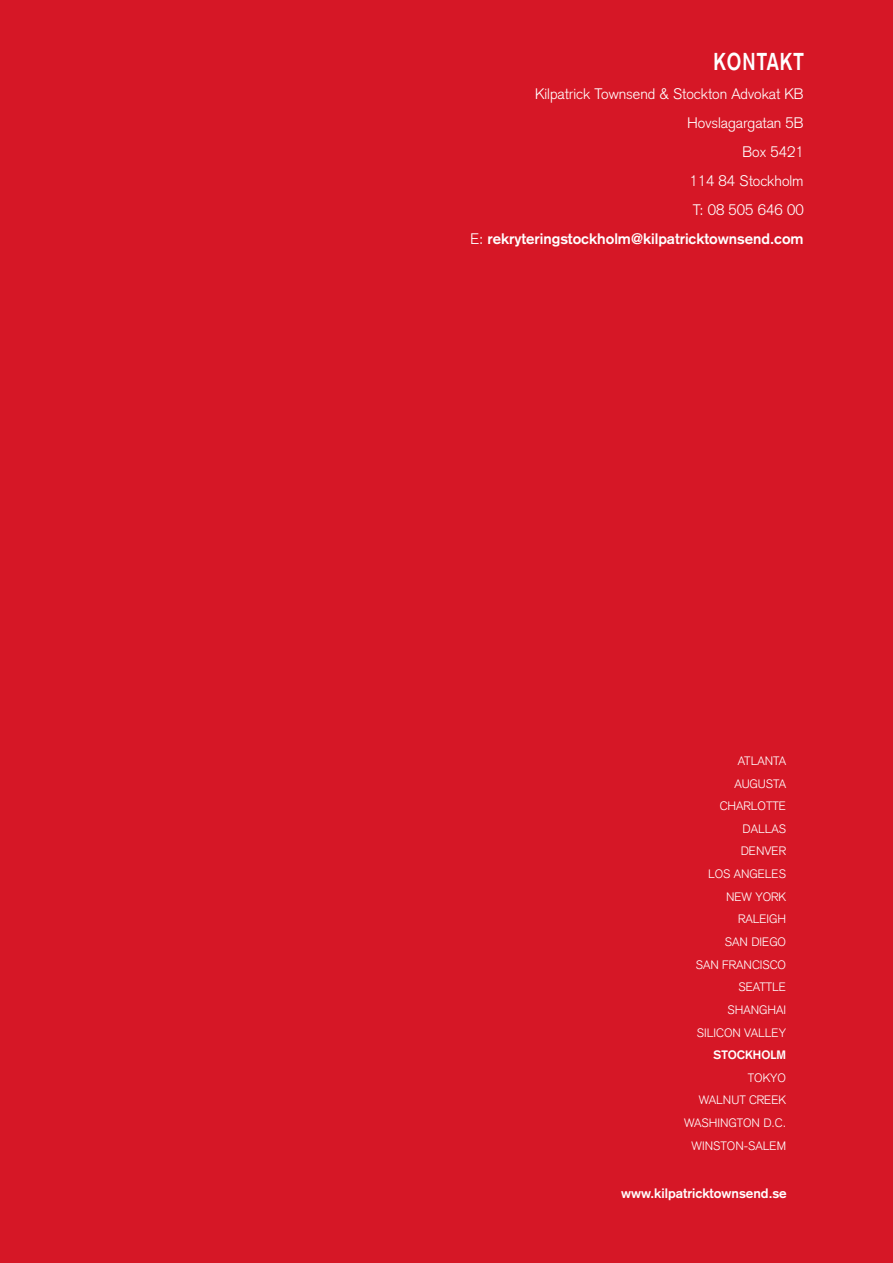
<style>
.page{position:relative;width:893px;height:1263px;background:#d61726}
.page>*{position:absolute;margin:0;border:0;box-sizing:border-box;transform-origin:0 0}
.t1{font:700 24px "Akzidenz Grotesk";letter-spacing:.05em;color:#fff;scale:.8 1}
.t2{font:300 15px/29.1px "Akzidenz Grotesk";color:#fff;text-align:right}
.t3{font:700 13.5px "Akzidenz Grotesk";color:#fff}
.t4{font:300 12px/22.6px "Akzidenz Grotesk";color:#fff;text-align:right}
.t5{font:700 12px "Akzidenz Grotesk";color:#fff}
.s1{font-weight:700}
</style>
<div class="page">
<h1 class="t1" style="left:714px;top:47px;width:114px">KONTAKT</h1>
<p class="t2" style="left:470px;top:79px;width:335px">Kilpatrick Townsend &amp; Stockton Advokat KB<br>Hovslagargatan 5B<br>Box 5421<br>114 84 Stockholm<br>T: 08 505 646 00<br>E: <span class="s1">rekryteringstockholm@kilpatricktownsend.com</span></p>
<p class="t4" style="left:696px;top:749px;width:92px">ATLANTA<br>AUGUSTA<br>CHARLOTTE<br>DALLAS<br>DENVER<br>LOS ANGELES<br>NEW YORK<br>RALEIGH<br>SAN DIEGO<br>SAN FRANCISCO<br>SEATTLE<br>SHANGHAI<br>SILICON VALLEY</p>
<p class="t5" style="left:714px;top:1048px;width:74px">STOCKHOLM</p>
<p class="t4" style="left:684px;top:1066px;width:103px">TOKYO<br>WALNUT CREEK<br>WASHINGTON D.C.<br>WINSTON-SALEM</p>
<p class="t3" style="left:621px;top:1185px;width:167px">www.kilpatricktownsend.se</p>
</div>
